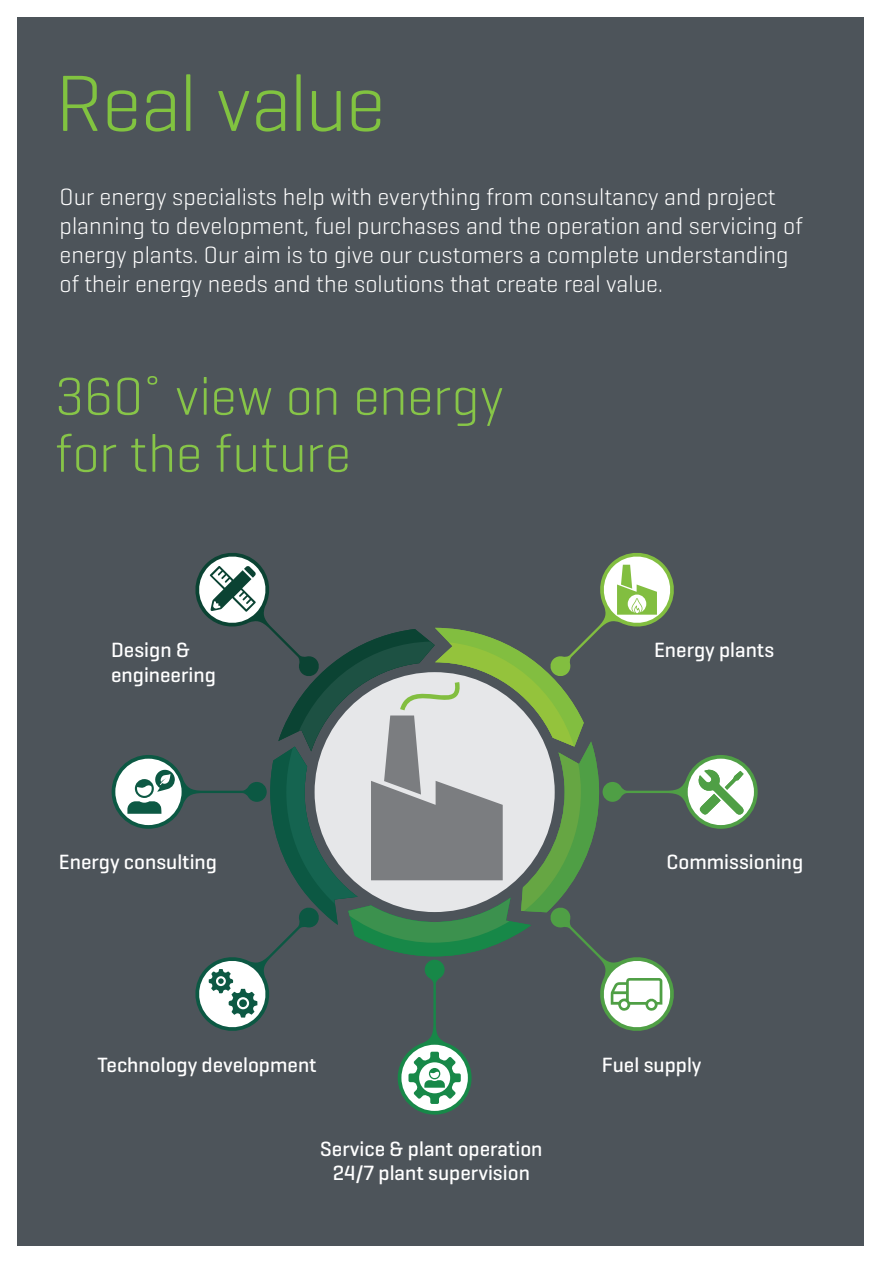
<style>
.page{position:relative;width:881px;height:1263px;background:#fff}
.page>*{position:absolute;margin:0;border:0;box-sizing:border-box;transform-origin:0 0}
.t1{font:300 81px "Geogrotesque";letter-spacing:-.02em;color:#81c340}
.t2{font:300 54px/57px "Geogrotesque";color:#87c548}
.t3{font:300 24px/28.8px "Geogrotesque";color:#fff}
.t4{font:500 21px/25.2px "Geogrotesque";color:#fff}
</style>
<div class="page">
<div style="left:17px;top:17px;width:846px;height:1229px;background:#4d545a"></div>
<svg style="left:112px;top:553px;width:645px;height:561px"></svg>
<p class="t1" style="left:55px;top:53px;width:332px">Real value</p>
<p class="t3" style="left:60px;top:182px;width:744px">Our energy specialists help with everything from consultancy and project planning to development, fuel purchases and the operation and servicing of energy plants. Our aim is to give our customers a complete understanding of their energy needs and the solutions that create real value.</p>
<p class="t2" style="left:55px;top:366px;width:450px">360˚ view on energy for the future</p>
<p class="t4" style="left:111px;top:637px;width:106px">Design &amp; engineering</p>
<p class="t4" style="left:653px;top:637px;width:122px">Energy plants</p>
<p class="t4" style="left:59px;top:849px;width:159px">Energy consulting</p>
<p class="t4" style="left:666px;top:849px;width:138px">Commissioning</p>
<p class="t4" style="left:98px;top:1052px;width:220px">Technology development</p>
<p class="t4" style="left:320px;top:1135px;width:224px">Service &amp; plant operation</p>
<p class="t4" style="left:332px;top:1159px;width:199px">24/7 plant supervision</p>
<p class="t4" style="left:601px;top:1052px;width:101px">Fuel supply</p>
</div>
